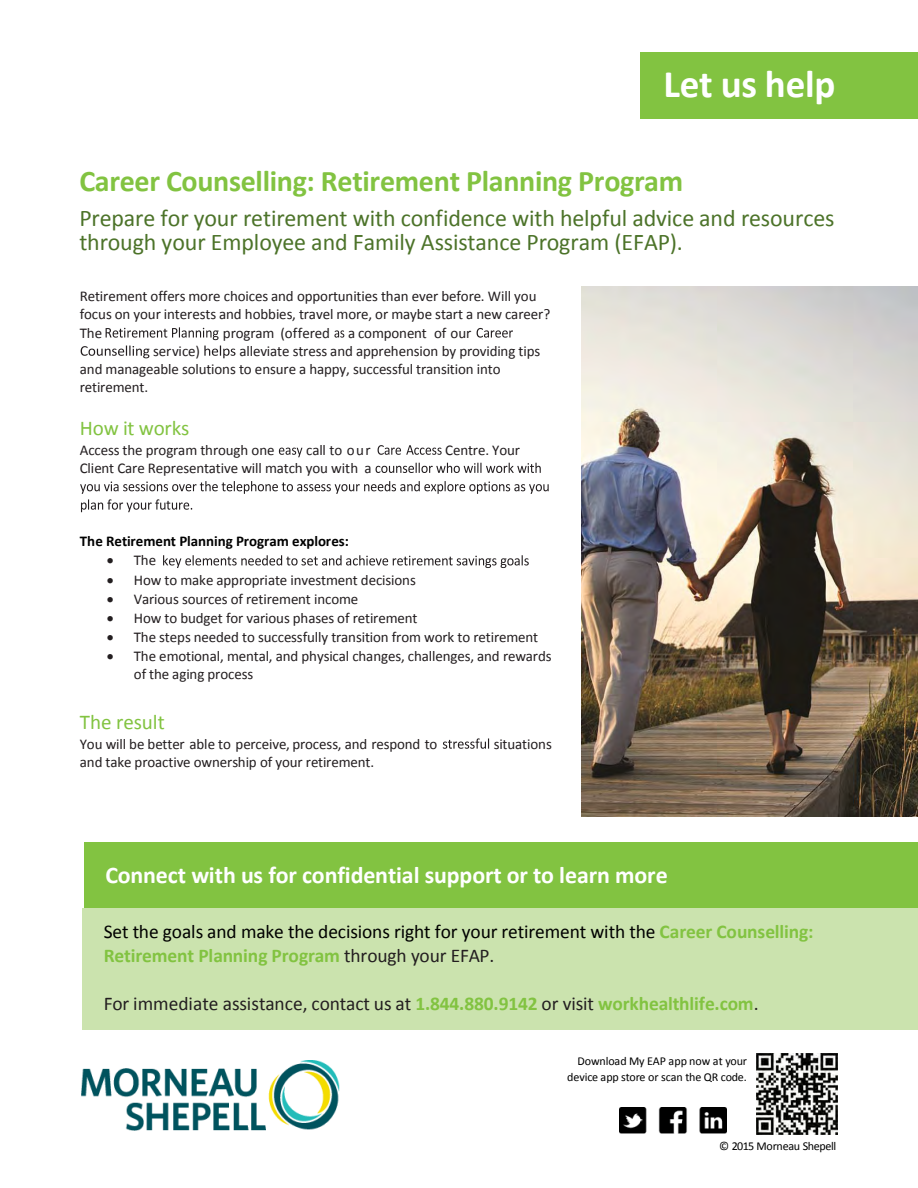
<style>
.page{position:relative;width:918px;height:1188px;background:#fff}
.page>*{position:absolute;margin:0;border:0;box-sizing:border-box;transform-origin:0 0}
.t1{font:700 39.15px "Calibri";letter-spacing:-.005em;color:#fff}
.t2{font:700 30px "Calibri";letter-spacing:-.01em;color:#82c341}
.t3{font:24px/24.2px "Calibri";letter-spacing:-.005em;color:#4c7329}
.t4{font:700 24px "Calibri";letter-spacing:-.005em;color:#fff}
.t5{font:21px "Calibri";letter-spacing:-.01em;color:#82c341}
.t6{font:19.5px/24px "Calibri";letter-spacing:-.005em;color:#000}
.t7{font:19.5px "Calibri";letter-spacing:-.005em;color:#231e20}
.t8{font:15px/18.3px "Calibri";letter-spacing:-.01em;color:#231e20}
.t9{font:700 15px "Calibri";color:#000}
.t10{font:12px/16.4px "Calibri";letter-spacing:-.02em;color:#000;text-align:right}
.s1{font-weight:700;color:#82c341}
.s2{color:#231e20}
</style>
<div class="page">
<img style="left:756px;top:1053px;width:81px;height:81px">
<img style="left:81px;top:1061px;width:259px;height:70px">
<div style="left:82px;top:908px;width:836px;height:121px;background:#cbe3ae"></div>
<svg style="left:106px;top:327px;width:113px;height:13px"></svg>
<svg style="left:334px;top:330px;width:10px;height:8px"></svg>
<svg style="left:477px;top:328px;width:36px;height:10px"></svg>
<svg style="left:81px;top:346px;width:68px;height:12px"></svg>
<svg style="left:204px;top:346px;width:31px;height:12px"></svg>
<svg style="left:279px;top:448px;width:23px;height:9px"></svg>
<svg style="left:378px;top:445px;width:64px;height:10px"></svg>
<svg style="left:376px;top:463px;width:165px;height:10px"></svg>
<svg style="left:80px;top:481px;width:469px;height:31px"></svg>
<svg style="left:163px;top:555px;width:366px;height:13px"></svg>
<svg style="left:443px;top:738px;width:46px;height:11px"></svg>
<div style="left:640px;top:53px;width:278px;height:66px;background:#82c341"></div>
<div style="left:84px;top:842px;width:834px;height:66px;background:#82c341"></div>
<img style="left:619px;top:1107px;width:107px;height:27px">
<img style="left:582px;top:287px;width:336px;height:529px">
<p class="t1" style="left:663px;top:68px;width:174px">Let us help</p>
<p class="t2" style="left:79px;top:169px;width:605px">Career Counselling: Retirement Planning Program</p>
<p class="t3" style="left:79px;top:207px;width:757px">Prepare for your retirement with confidence with helpful advice and resources through your Employee and Family Assistance Program (EFAP).</p>
<p class="t8" style="left:80px;top:288px;width:472px">Retirement offers more choices and opportunities than ever before. Will you focus on your interests and hobbies, travel more, or maybe start a new career?<br>The</p>
<p class="t8" style="left:223px;top:325px;width:250px">program (offered a component of our</p>
<p class="t8" style="left:153px;top:343px;width:48px">service)</p>
<p class="t8" style="left:80px;top:343px;width:462px;text-indent:160px">alleviate stress and apprehension by providing tips and manageable solutions to ensure a happy, successful transition into retirement.</p>
<p class="t5" style="left:80px;top:419px;width:111px">How it works</p>
<p class="t8" style="left:80px;top:442px;width:196px">Access the program through one</p>
<p class="t8" style="left:306px;top:442px;width:66px">call to our</p>
<p class="t8" style="left:445px;top:442px;width:76px">Centre. Your</p>
<p class="t8" style="left:80px;top:460px;width:293px">Client Care Representative will match you with a</p>
<p class="t9" style="left:80px;top:535px;width:271px">The Retirement Planning Program explores:</p>
<p class="t8" style="left:107px;top:553px;width:51px">• The</p>
<p class="t8" style="left:107px;top:572px;width:310px">• How to make appropriate investment decisions</p>
<p class="t8" style="left:107px;top:591px;width:253px">• Various sources of retirement income</p>
<p class="t8" style="left:107px;top:610px;width:312px">• How to budget for various phases of retirement</p>
<p class="t8" style="left:107px;top:629px;width:433px">• The steps needed to successfully transition from work to retirement</p>
<p class="t8" style="left:134px;top:648px;width:419px;text-indent:-27px">• The emotional, mental, and physical changes, challenges, and rewards of the aging process</p>
<p class="t5" style="left:80px;top:713px;width:86px">The result</p>
<p class="t8" style="left:80px;top:736px;width:359px">You will be better able to perceive, process, and respond to</p>
<p class="t8" style="left:494px;top:736px;width:60px">situations</p>
<p class="t8" style="left:80px;top:754px;width:296px">and take proactive ownership of your retirement.</p>
<p class="t4" style="left:105px;top:865px;width:564px">Connect with us for confidential support or to learn more</p>
<p class="t6" style="left:104px;top:921px;width:711px">Set the goals and make the decisions right for your retirement with the <span class="s1">Career Counselling:<br>Retirement Planning Program</span> <span class="s2">through your EFAP.</span></p>
<p class="t7" style="left:104px;top:996px;width:656px">For immediate assistance, contact us at <span class="s1">1.844.880.9142</span> or visit <span class="s1">workhealthlife.com</span>.</p>
<p class="t10" style="left:567px;top:1054px;width:181px">Download My EAP app now at your device app store or scan the QR code.</p>
<p class="t10" style="left:719px;top:1139px;width:119px">© 2015 Morneau Shepell</p>
</div>
